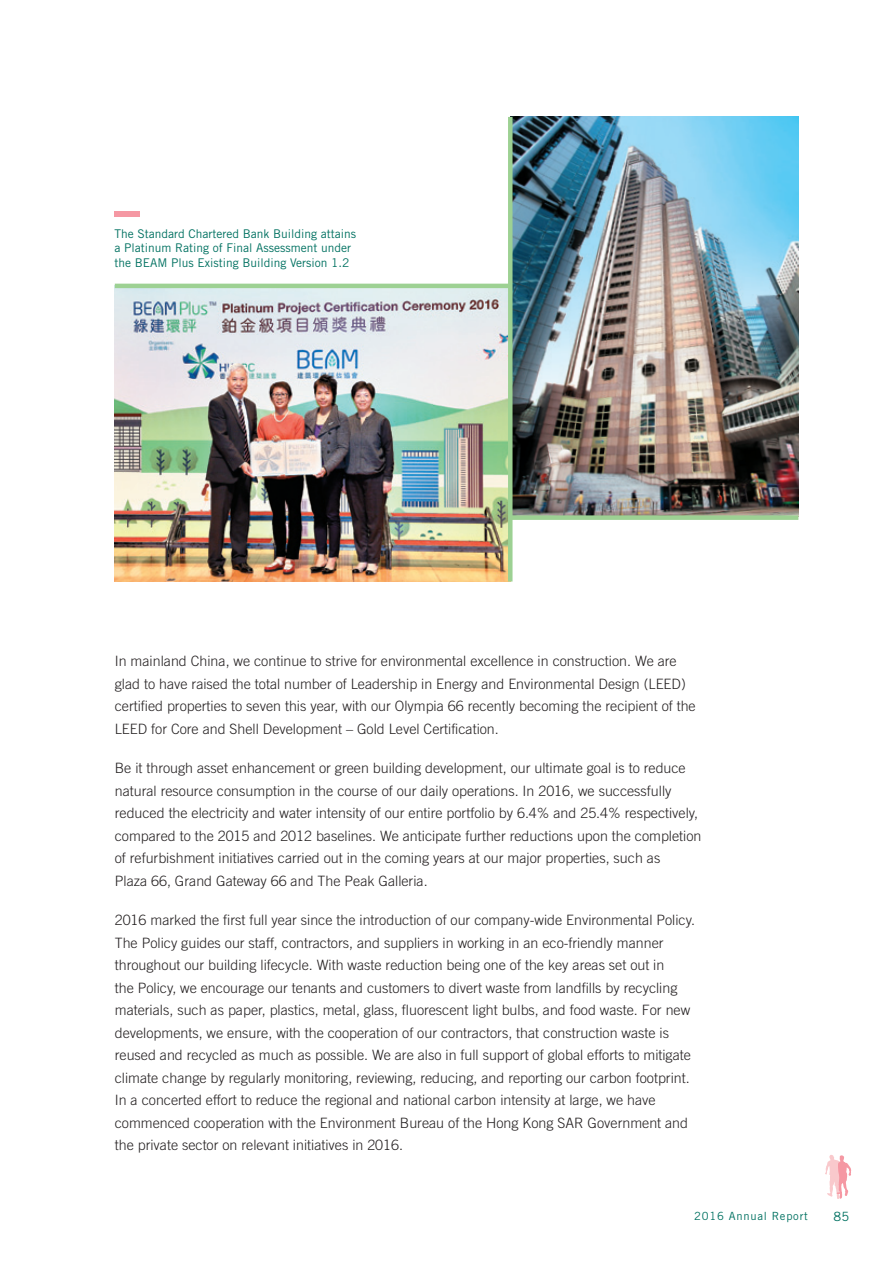
<style>
.page{position:relative;width:893px;height:1263px;background:#fff}
.page>*{position:absolute;margin:0;border:0;box-sizing:border-box;transform-origin:0 0}
.t1{font:300 14.25px/22.5px "Trade Gothic LT Std";color:#231f20}
.t2{font:12.75px "Trade Gothic LT Std";color:#007161}
.t3{font:12px/14.2px "Trade Gothic LT Std";color:#007161}
.t4{font:11.25px "Trade Gothic LT Std";letter-spacing:.065em;color:#007161}
</style>
<div class="page">
<svg style="left:825px;top:1155px;width:26px;height:44px"></svg>
<div style="left:114px;top:211px;width:26px;height:6px;background:#f598a3"></div>
<img style="left:115px;top:288px;width:393px;height:293px">
<img style="left:512px;top:117px;width:286px;height:398px">
<hr style="left:115px;top:284px;width:395px;height:4px;background:#9dd193">
<div style="left:510px;top:515px;width:288px;height:5px;background:#9dd193"></div>
<hr style="left:508px;top:117px;width:4px;height:464px;background:#9dd193">
<p class="t3" style="left:114px;top:227px;width:243px">The Standard Chartered Bank Building attains a Platinum Rating of Final Assessment under the BEAM Plus Existing Building Version 1.2</p>
<p class="t1" style="left:115px;top:650px;width:582px">In mainland China, we continue to strive for environmental excellence in construction. We are glad to have raised the total number of Leadership in Energy and Environmental Design (LEED) certified properties to seven this year, with our Olympia 66 recently becoming the recipient of the LEED for Core and Shell Development – Gold Level Certification.</p>
<p class="t1" style="left:115px;top:757px;width:588px">Be it through asset enhancement or green building development, our ultimate goal is to reduce natural resource consumption in the course of our daily operations. In 2016, we successfully reduced the electricity and water intensity of our entire portfolio by 6.4% and 25.4% respectively, compared to the 2015 and 2012 baselines. We anticipate further reductions upon the completion of refurbishment initiatives carried out in the coming years at our major properties, such as<br>Plaza 66, Grand Gateway 66 and The Peak Galleria.</p>
<p class="t1" style="left:115px;top:909px;width:582px">2016 marked the first full year since the introduction of our company-wide Environmental Policy.<br>The Policy guides our staff, contractors, and suppliers in working in an eco-friendly manner throughout our building lifecycle. With waste reduction being one of the key areas set out in<br>the Policy, we encourage our tenants and customers to divert waste from landfills by recycling materials, such as paper, plastics, metal, glass, fluorescent light bulbs, and food waste. For new developments, we ensure, with the cooperation of our contractors, that construction waste is reused and recycled as much as possible. We are also in full support of global efforts to mitigate climate change by regularly monitoring, reviewing, reducing, and reporting our carbon footprint.<br>In a concerted effort to reduce the regional and national carbon intensity at large, we have commenced cooperation with the Environment Bureau of the Hong Kong SAR Government and the private sector on relevant initiatives in 2016.</p>
<p class="t4" style="left:694px;top:1209px;width:115px">2016 Annual Report</p>
<p class="t2" style="left:833px;top:1209px;width:17px">85</p>
</div>
